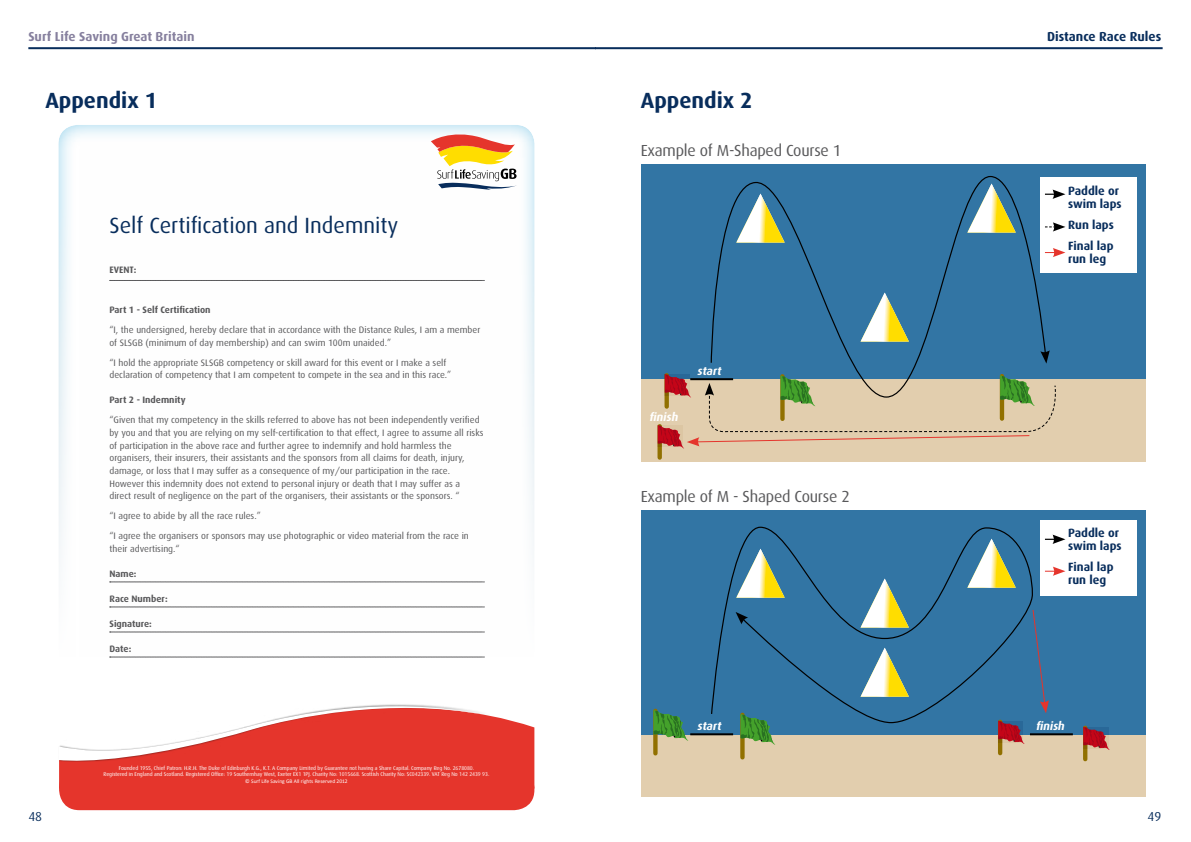
<style>
.page{position:relative;width:1191px;height:842px;background:#fff}
.page>*{position:absolute;margin:0;border:0;box-sizing:border-box;transform-origin:0 0}
.t1{font:22px "Dax";color:#082d5c}
.t2{font:700 22px "Dax";color:#082d5c}
.t3{font:16px "Dax";letter-spacing:-.015em;color:#58585a}
.t4{font:700 13px "Dax";color:#86809e}
.t5{font:700 13px "Dax";color:#082d5c}
.t6{font:13px "Dax";color:#082d5c}
.t7{font:700 12px/13px "Dax";color:#082d5c}
.t8{font:italic 700 11.6px "Dax";color:#fff}
.t9{font:9.4px/12.8px "Dax";color:#58585a}
.t10{font:700 9.4px "Dax";color:#58585a}
.t11{font:5.6px/6px "Dax";letter-spacing:-.01em;color:#fff;text-align:center}
.t12{font:5.6px "Calibri";color:#fff}
</style>
<div class="page">
<hr style="left:28px;top:47px;width:567px;height:2px;background:#082d5c">
<hr style="left:595px;top:47px;width:567px;height:2px;background:#082d5c">
<div style="left:641px;top:239px;width:504px;height:223px;background:#e2ceae"></div>
<div style="left:641px;top:594px;width:504px;height:203px;background:#e2ceae"></div>
<div style="left:641px;top:164px;width:504px;height:215px;background:#3275a4"></div>
<div style="left:641px;top:510px;width:504px;height:224px;background:#3275a4"></div>
<div style="left:59px;top:716px;width:475px;height:68px;background:#e5352c"></div>
<svg style="left:59px;top:704px;width:428px;height:58px"></svg>
<div style="left:59px;top:768px;width:475px;height:42px;background:#e5352c;border-radius:20px"></div>
<svg style="left:431px;top:129px;width:86px;height:61px"></svg>
<svg style="left:110px;top:280px;width:374px;height:1px"></svg>
<svg style="left:110px;top:582px;width:374px;height:1px"></svg>
<svg style="left:110px;top:607px;width:374px;height:1px"></svg>
<svg style="left:110px;top:632px;width:374px;height:1px"></svg>
<svg style="left:110px;top:657px;width:374px;height:1px"></svg>
<svg style="left:653px;top:741px;width:4px;height:12px"></svg>
<svg style="left:653px;top:710px;width:35px;height:31px"></svg>
<svg style="left:740px;top:745px;width:4px;height:12px"></svg>
<svg style="left:740px;top:724px;width:35px;height:21px"></svg>
<hr style="left:998px;top:722px;width:4px;height:31px;background:#917000">
<svg style="left:998px;top:724px;width:26px;height:20px"></svg>
<div style="left:657px;top:426px;width:5px;height:32px;background:#917000"></div>
<hr style="left:1083px;top:728px;width:4px;height:31px;background:#917000">
<svg style="left:1083px;top:726px;width:26px;height:24px"></svg>
<svg style="left:710px;top:175px;width:336px;height:199px"></svg>
<svg style="left:1040px;top:350px;width:9px;height:14px"></svg>
<hr style="left:690px;top:733px;width:43px;height:2px;background:#000">
<hr style="left:1030px;top:733px;width:42px;height:2px;background:#000">
<svg style="left:658px;top:374px;width:398px;height:74px"></svg>
<div style="left:1040px;top:178px;width:96px;height:95px;background:#fff"></div>
<div style="left:1040px;top:520px;width:96px;height:76px;background:#fff"></div>
<svg style="left:1045px;top:189px;width:20px;height:10px"></svg>
<svg style="left:1045px;top:535px;width:20px;height:9px"></svg>
<svg style="left:1045px;top:222px;width:20px;height:10px"></svg>
<svg style="left:1045px;top:248px;width:20px;height:9px"></svg>
<svg style="left:1045px;top:567px;width:20px;height:9px"></svg>
<svg style="left:711px;top:526px;width:322px;height:198px"></svg>
<svg style="left:735px;top:612px;width:13px;height:12px"></svg>
<svg style="left:1032px;top:609px;width:17px;height:104px"></svg>
<h3 class="t4" style="left:28px;top:29px;width:168px">Surf Life Saving Great Britain</h3>
<h3 class="t5" style="left:1047px;top:29px;width:116px">Distance Race Rules</h3>
<h1 class="t2" style="left:45px;top:87px;width:113px">Appendix 1</h1>
<h1 class="t1" style="left:109px;top:213px;width:290px">Self Certification and Indemnity</h1>
<p class="t10" style="left:109px;top:265px;width:28px">EVENT:</p>
<p class="t10" style="left:109px;top:304px;width:103px">Part 1 - Self Certification</p>
<p class="t9" style="left:109px;top:323px;width:372px">“I, the undersigned, hereby declare that in accordance with the Distance Rules, I am a member of SLSGB (minimum of day membership) and can swim 100m unaided.”</p>
<p class="t9" style="left:109px;top:356px;width:343px">“I hold the appropriate SLSGB competency or skill award for this event or I make a self declaration of competency that I am competent to compete in the sea and in this race.”</p>
<p class="t10" style="left:109px;top:394px;width:78px">Part 2 - Indemnity</p>
<p class="t9" style="left:109px;top:413px;width:375px">“Given that my competency in the skills referred to above has not been independently verified by you and that you are relying on my self-certification to that effect, I agree to assume all risks of participation in the above race and further agree to indemnify and hold harmless the organisers, their insurers, their assistants and the sponsors from all claims for death, injury, damage, or loss that I may suffer as a consequence of my/our participation in the race.<br>However this indemnity does not extend to personal injury or death that I may suffer as a direct result of negligence on the part of the organisers, their assistants or the sponsors. “</p>
<p class="t9" style="left:109px;top:506px;width:361px;line-height:20px">“I agree to abide by all the race rules.”<br>“I agree the organisers or sponsors may use photographic or video material from the race in</p>
<p class="t9" style="left:109px;top:542px;width:72px">their advertising.“</p>
<p class="t10" style="left:109px;top:568px;width:29px">Name:</p>
<p class="t10" style="left:109px;top:593px;width:60px">Race Number:</p>
<p class="t10" style="left:109px;top:618px;width:44px">Signature:</p>
<p class="t10" style="left:109px;top:643px;width:23px">Date:</p>
<p class="t11" style="left:104px;top:765px;width:387px">Founded 1955, Chief Patron: H.R.H. The Duke of Edinburgh K.G., K.T. A Company Limited by Guarantee not having a Share Capital. Company Reg No. 2678080.<br>Registered in England and Scotland. Registered Office: 19 Southernhay West, Exeter EX1 1PJ. Charity No: 1015668. Scottish Charity No: SC042339. VAT Reg No 142 2439 93.</p>
<p class="t12" style="left:245px;top:778px;width:104px">© Surf Life Saving GB All rights Reserved 2012</p>
<h1 class="t2" style="left:641px;top:87px;width:113px">Appendix 2</h1>
<h2 class="t3" style="left:641px;top:142px;width:202px">Example of M-Shaped Course 1</h2>
<p class="t8" style="left:649px;top:411px;width:32px">finish</p>
<p class="t8" style="left:697px;top:364px;width:28px">start</p>
<h2 class="t3" style="left:641px;top:488px;width:210px">Example of M - Shaped Course 2</h2>
<p class="t7" style="left:1068px;top:184px;width:55px">Paddle or swim laps</p>
<p class="t7" style="left:1068px;top:214px;width:47px;line-height:21.2px">Run laps<br>Final lap</p>
<p class="t7" style="left:1068px;top:253px;width:40px">run leg</p>
<p class="t7" style="left:1068px;top:527px;width:55px">Paddle or swim laps</p>
<p class="t7" style="left:1068px;top:561px;width:47px">Final lap run leg</p>
<p class="t8" style="left:697px;top:720px;width:28px">start</p>
<p class="t8" style="left:1035px;top:720px;width:32px">finish</p>
<h3 class="t6" style="left:28px;top:809px;width:15px">48</h3>
<h3 class="t6" style="left:1147px;top:809px;width:15px">49</h3>
</div>
